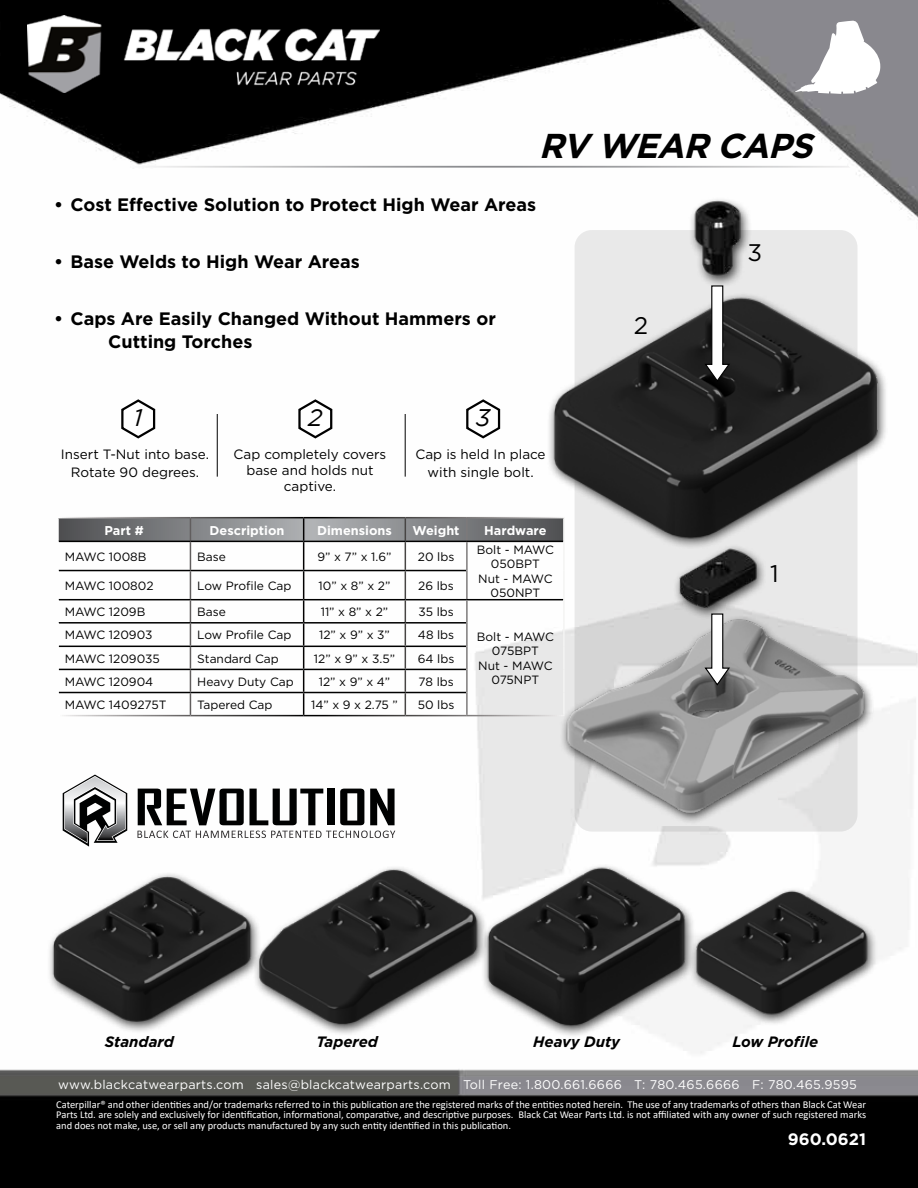
<style>
.page{position:relative;width:918px;height:1188px;background:#fff}
.page>*{position:absolute;margin:0;border:0;box-sizing:border-box;transform-origin:0 0}
.t1{font:italic 700 34.5px "Gotham";color:#000}
.t2{font:italic 24px "Gotham";color:#000}
.t3{font:24px "Gotham";color:#000}
.t4{font:700 18px/22.5px "Gotham";color:#000}
.t5{font:700 16.5px "Gotham";color:#fff}
.t6{font:italic 700 15px "Gotham";color:#000}
.t7{font:13.5px/18px "Gotham";color:#000;text-align:center}
.t8{font:700 12.75px "Gotham";color:#fff}
.t9{font:12.6px "Gotham";letter-spacing:.02em;color:#fff}
.t10{font:12px/14.4px "Gotham";color:#000;text-align:center}
.t11{font:10.5px/10.5px "Calibri";color:#fff;text-align:justify}
</style>
<div class="page">
<img style="left:0;top:0;width:918px;height:1188px">
<img style="left:130px;top:166px;width:720px;height:2px">
<img style="left:28px;top:16px;width:352px;height:76px">
<svg style="left:795px;top:20px;width:87px;height:74px"></svg>
<div style="left:575px;top:230px;width:283px;height:602px;background:#e9e9e9;border-radius:17px"></div>
<svg style="left:138px;top:789px;width:185px;height:36px"></svg>
<div style="left:327px;top:789px;width:7px;height:36px;background:#000101"></div>
<svg style="left:340px;top:789px;width:24px;height:36px"></svg>
<svg style="left:370px;top:789px;width:25px;height:36px"></svg>
<svg style="left:63px;top:775px;width:64px;height:72px"></svg>
<svg style="left:137px;top:831px;width:258px;height:7px"></svg>
<img style="left:30px;top:849px;width:240px;height:188px">
<div style="left:481px;top:863px;width:215px;height:175px;background:#fefefe"></div>
<img style="left:486px;top:847px;width:218px;height:187px">
<div style="left:253px;top:865px;width:235px;height:171px;background:#000;opacity:.75"></div>
<img style="left:246px;top:847px;width:240px;height:187px">
<div style="left:689px;top:887px;width:189px;height:139px;background:#f9f9f9"></div>
<img style="left:689px;top:868px;width:187px;height:153px">
<hr style="left:57px;top:517px;width:133px;height:1px;background:#fff">
<hr style="left:57px;top:518px;width:2px;height:23px;background:#fff">
<hr style="left:190px;top:517px;width:114px;height:1px;background:#fff">
<hr style="left:304px;top:517px;width:101px;height:1px;background:#fff">
<hr style="left:405px;top:517px;width:62px;height:1px;background:#fff">
<hr style="left:467px;top:517px;width:98px;height:1px;background:#fff">
<hr style="left:57px;top:541px;width:2px;height:30px;background:#fff">
<hr style="left:563px;top:541px;width:2px;height:30px;background:#fff">
<hr style="left:563px;top:571px;width:2px;height:29px;background:#fff">
<hr style="left:57px;top:571px;width:2px;height:29px;background:#fff">
<hr style="left:57px;top:600px;width:2px;height:23px;background:#fff">
<hr style="left:563px;top:600px;width:2px;height:23px;background:#fff">
<hr style="left:467px;top:715px;width:98px;height:1px;background:#fff">
<hr style="left:57px;top:623px;width:2px;height:23px;background:#fff">
<hr style="left:57px;top:646px;width:2px;height:23px;background:#fff">
<hr style="left:57px;top:669px;width:2px;height:24px;background:#fff">
<hr style="left:57px;top:693px;width:2px;height:22px;background:#fff">
<svg style="left:58px;top:518px;width:506px;height:197px"></svg>
<hr style="left:466px;top:693px;width:2px;height:22px;background:#fff">
<hr style="left:57px;top:715px;width:133px;height:1px;background:#fff">
<hr style="left:190px;top:715px;width:114px;height:1px;background:#fff">
<hr style="left:304px;top:715px;width:101px;height:1px;background:#fff">
<hr style="left:405px;top:715px;width:62px;height:1px;background:#fff">
<div style="left:560px;top:615px;width:315px;height:210px;background:#000;opacity:.75"></div>
<img style="left:555px;top:618px;width:317px;height:198px">
<div style="left:547px;top:292px;width:342px;height:258px;background:#000;opacity:.75"></div>
<img style="left:514px;top:252px;width:397px;height:291px">
<div style="left:673px;top:544px;width:94px;height:76px;background:#000;opacity:.75"></div>
<img style="left:673px;top:544px;width:89px;height:66px">
<div style="left:689px;top:196px;width:63px;height:92px;background:#000;opacity:.75"></div>
<img style="left:690px;top:197px;width:55px;height:83px">
<svg style="left:703px;top:613px;width:28px;height:74px;background:#afafaf"></svg>
<svg style="left:703px;top:285px;width:28px;height:98px;background:#808080"></svg>
<svg style="left:120px;top:398px;width:37px;height:42px"></svg>
<svg style="left:297px;top:398px;width:37px;height:42px"></svg>
<svg style="left:465px;top:398px;width:37px;height:42px"></svg>
<hr style="left:217px;top:414px;width:1px;height:63px;background:#000">
<hr style="left:405px;top:414px;width:1px;height:63px;background:#000">
<h1 class="t1" style="left:539px;top:123px;width:287px">RV WEARCAPS</h1>
<h3 class="t4" style="left:54px;top:194px;width:483px">• Cost Effective Solution to Protect High Wear Areas</h3>
<h3 class="t4" style="left:54px;top:251px;width:307px">• Base Welds to High Wear Areas</h3>
<h3 class="t4" style="left:108px;top:308px;width:389px;text-indent:-54px">• Caps Are Easily Changed Without Hammers or<br>Cutting Torches</h3>
<h2 class="t2" style="left:134px;top:404px;width:10px">1</h2>
<h2 class="t2" style="left:308px;top:404px;width:16px">2</h2>
<h2 class="t2" style="left:476px;top:404px;width:16px">3</h2>
<p class="t7" style="left:61px;top:445px;width:150px">Insert T-Nut into base.<br>Rotate 90 degrees.</p>
<p class="t7" style="left:416px;top:445px;width:132px">Cap is held In place with single bolt.</p>
<p class="t7" style="left:234px;top:446px;width:154px;line-height:16.2px">Cap completely covers base and holds nut captive.</p>
<p class="t8" style="left:105px;top:522px;width:41px">Part #</p>
<p class="t8" style="left:210px;top:522px;width:76px">Description</p>
<p class="t8" style="left:317px;top:522px;width:76px">Dimensions</p>
<p class="t8" style="left:413px;top:522px;width:48px">Weight</p>
<p class="t8" style="left:484px;top:522px;width:64px">Hardware</p>
<p class="t10" style="left:65px;top:549px;width:83px">MAWC 1008B</p>
<p class="t10" style="left:197px;top:549px;width:30px">Base</p>
<p class="t10" style="left:317px;top:549px;width:76px">9” x 7” x 1.6”</p>
<p class="t10" style="left:418px;top:549px;width:38px">20 lbs</p>
<p class="t10" style="left:477px;top:542px;width:79px">Bolt - MAWC<br>050BPT<br>Nut - MAWC<br>050NPT</p>
<p class="t10" style="left:65px;top:578px;width:90px">MAWC 100802</p>
<p class="t10" style="left:197px;top:578px;width:96px">Low Profile Cap</p>
<p class="t10" style="left:319px;top:578px;width:73px">10” x 8” x 2”</p>
<p class="t10" style="left:418px;top:578px;width:37px">26 lbs</p>
<p class="t10" style="left:65px;top:604px;width:82px">MAWC 1209B</p>
<p class="t10" style="left:197px;top:604px;width:30px">Base</p>
<p class="t10" style="left:321px;top:604px;width:69px">11” x 8” x 2”</p>
<p class="t10" style="left:418px;top:604px;width:37px">35 lbs</p>
<p class="t10" style="left:65px;top:628px;width:89px">MAWC 120903</p>
<p class="t10" style="left:197px;top:628px;width:96px">Low Profile Cap</p>
<p class="t10" style="left:319px;top:628px;width:72px">12” x 9” x 3”</p>
<p class="t10" style="left:418px;top:628px;width:38px">48 lbs</p>
<p class="t10" style="left:65px;top:651px;width:97px">MAWC 1209035</p>
<p class="t10" style="left:197px;top:651px;width:83px">Standard Cap</p>
<p class="t10" style="left:314px;top:651px;width:83px">12” x 9” x 3.5”</p>
<p class="t10" style="left:418px;top:651px;width:38px">64 lbs</p>
<p class="t10" style="left:65px;top:674px;width:90px">MAWC 120904</p>
<p class="t10" style="left:197px;top:674px;width:98px">Heavy Duty Cap</p>
<p class="t10" style="left:319px;top:674px;width:73px">12” x 9” x 4”</p>
<p class="t10" style="left:418px;top:674px;width:37px">78 lbs</p>
<p class="t10" style="left:65px;top:697px;width:103px">MAWC 1409275T</p>
<p class="t10" style="left:197px;top:697px;width:77px">Tapered Cap</p>
<p class="t10" style="left:311px;top:697px;width:88px">14” x 9 x 2.75 ”</p>
<p class="t10" style="left:418px;top:697px;width:38px">50 lbs</p>
<p class="t10" style="left:477px;top:629px;width:79px">Bolt - MAWC<br>075BPT<br>Nut - MAWC<br>075NPT</p>
<h2 class="t3" style="left:634px;top:310px;width:16px">2</h2>
<h2 class="t3" style="left:748px;top:237px;width:16px">3</h2>
<h2 class="t3" style="left:770px;top:558px;width:10px">1</h2>
<h3 class="t6" style="left:105px;top:1032px;width:71px">Standard</h3>
<h3 class="t6" style="left:316px;top:1032px;width:63px">Tapered</h3>
<h3 class="t6" style="left:533px;top:1032px;width:88px">Heavy Duty</h3>
<h3 class="t6" style="left:733px;top:1032px;width:87px">Low Profile</h3>
<p class="t9" style="left:58px;top:1077px;width:800px">www.blackcatwearparts.com sales@blackcatwearparts.com Toll Free: 1.800.661.6666 T: 780.465.6666 F: 780.465.9595</p>
<p class="t11" style="left:56px;top:1099px;width:812px">Caterpillar® and other identities and/or trademarks referred to in this publication are the registered marks of the entities noted herein. The use of any trademarks of others than Black Cat Wear Parts Ltd. are solely and exclusively for identification, informational, comparative, and descriptive purposes. Black Cat Wear Parts Ltd. is not affiliated with any owner of such registered marks and does not make, use, or sell any products manufactured by any such entity identified in this publication.</p>
<h3 class="t5" style="left:788px;top:1129px;width:80px">960.0621</h3>
</div>
